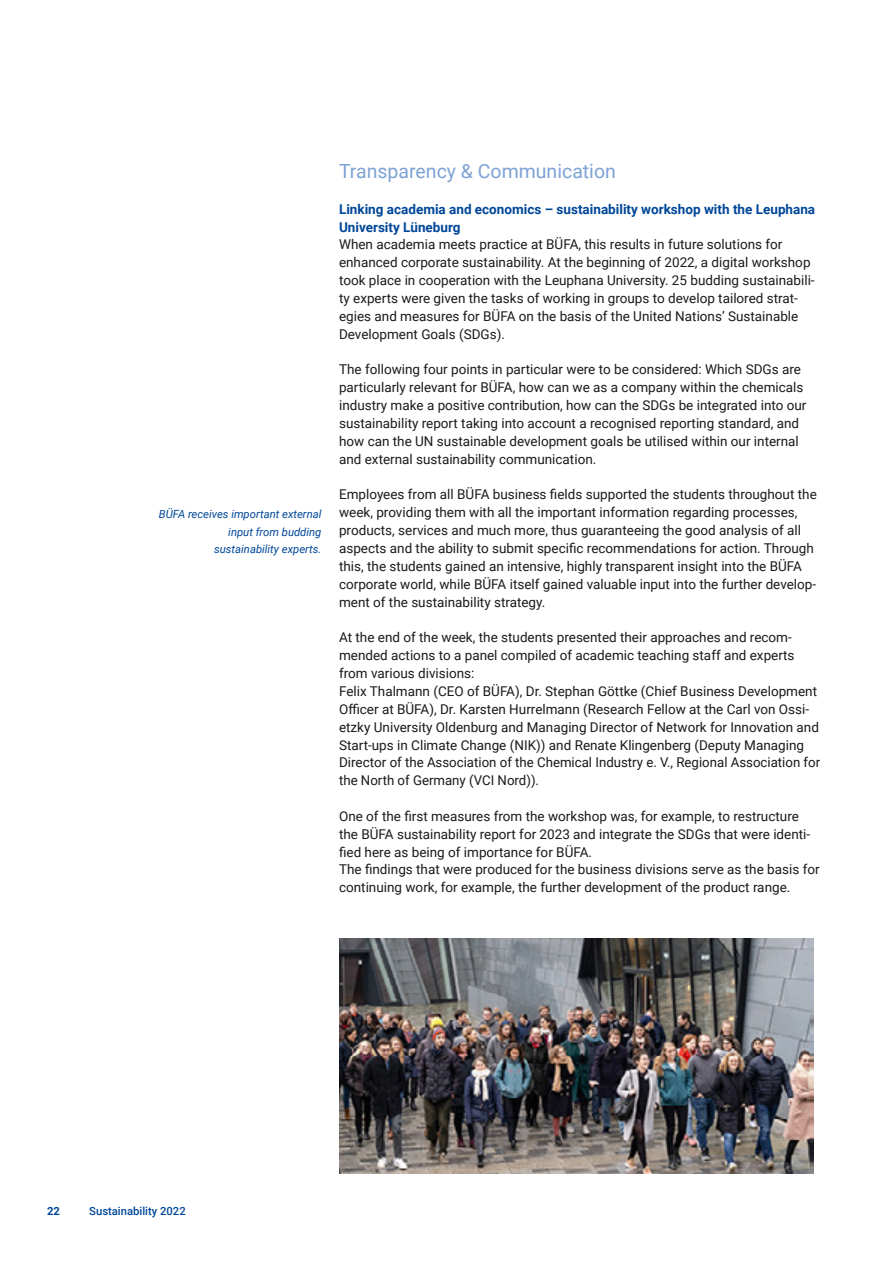
<style>
.page{position:relative;width:893px;height:1263px;background:#fff}
.page>*{position:absolute;margin:0;border:0;box-sizing:border-box;transform-origin:0 0}
.t1{font:19.5px "Roboto";color:#7ea2d5}
.t2{font:13.5px/17.9px "Roboto";color:#1a1a18}
.t3{font:700 13.5px/17.9px "Roboto";color:#004799}
.t4{font:italic 11.25px/17.9px "Roboto";color:#004799;text-align:right}
.t5{font:500 11.25px "Roboto";color:#004799}
.t6{font:700 11.25px "Roboto";color:#004799}
</style>
<div class="page">
<hr style="left:892px;top:327px;width:1px;height:453px;background:#c5c6c6">
<img style="left:339px;top:938px;width:474px;height:236px">
<p class="t4" style="left:159px;top:504px;width:164px">BÜFA receives important external input from budding<br>sustainability experts.</p>
<h1 class="t1" style="left:339px;top:157px;width:278px">Transparency &amp; Communication</h1>
<p class="t3" style="left:339px;top:199px;width:478px">Linking academia and economics – sustainability workshop with the Leuphana<br>University Lüneburg</p>
<p class="t2" style="left:339px;top:235px;width:477px">When academia meets practice at BÜFA, this results in future solutions for enhanced corporate sustainability. At the beginning of 2022, a digital workshop took place in cooperation with the Leuphana University. 25 budding sustainabili&shy;ty experts were given the tasks of working in groups to develop tailored strat&shy;egies and measures for BÜFA on the basis of the United Nations’ Sustainable Development Goals (SDGs).</p>
<p class="t2" style="left:339px;top:360px;width:469px">The following four points in particular were to be considered: Which SDGs are particularly relevant for BÜFA, how can we as a company within the chemicals industry make a positive contribution, how can the SDGs be integrated into our sustainability report taking into account a recognised reporting standard, and how can the UN sustainable development goals be utilised within our internal and external sustainability communication.</p>
<p class="t2" style="left:339px;top:485px;width:479px">Employees from all BÜFA business fields supported the students throughout the week, providing them with all the important information regarding processes, products, services and much more, thus guaranteeing the good analysis of all aspects and the ability to submit specific recommendations for action. Through this, the students gained an intensive, highly transparent insight into the BÜFA corporate world, while BÜFA itself gained valuable input into the further develop&shy;ment of the sustainability strategy.</p>
<p class="t2" style="left:339px;top:628px;width:483px">At the end of the week, the students presented their approaches and recom&shy;mended actions to a panel compiled of academic teaching staff and experts from various divisions:<br>Felix Thalmann (CEO of BÜFA), Dr. Stephan Göttke (Chief Business Development Officer at BÜFA), Dr. Karsten Hurrelmann (Research Fellow at the Carl von Ossi&shy;etzky University Oldenburg and Managing Director of Network for Innovation and Start-ups in Climate Change (NIK)) and Renate Klingenberg (Deputy Managing Director of the Association of the Chemical Industry e. V., Regional Association for the North of Germany (VCI Nord)).</p>
<p class="t2" style="left:339px;top:807px;width:482px">One of the first measures from the workshop was, for example, to restructure the BÜFA sustainability report for 2023 and integrate the SDGs that were identi&shy;fied here as being of importance for BÜFA.<br>The findings that were produced for the business divisions serve as the basis for continuing work, for example, the further development of the product range.</p>
<p class="t6" style="left:47px;top:1202px;width:14px">22</p>
<p class="t5" style="left:89px;top:1202px;width:98px">Sustainability 2022</p>
</div>
